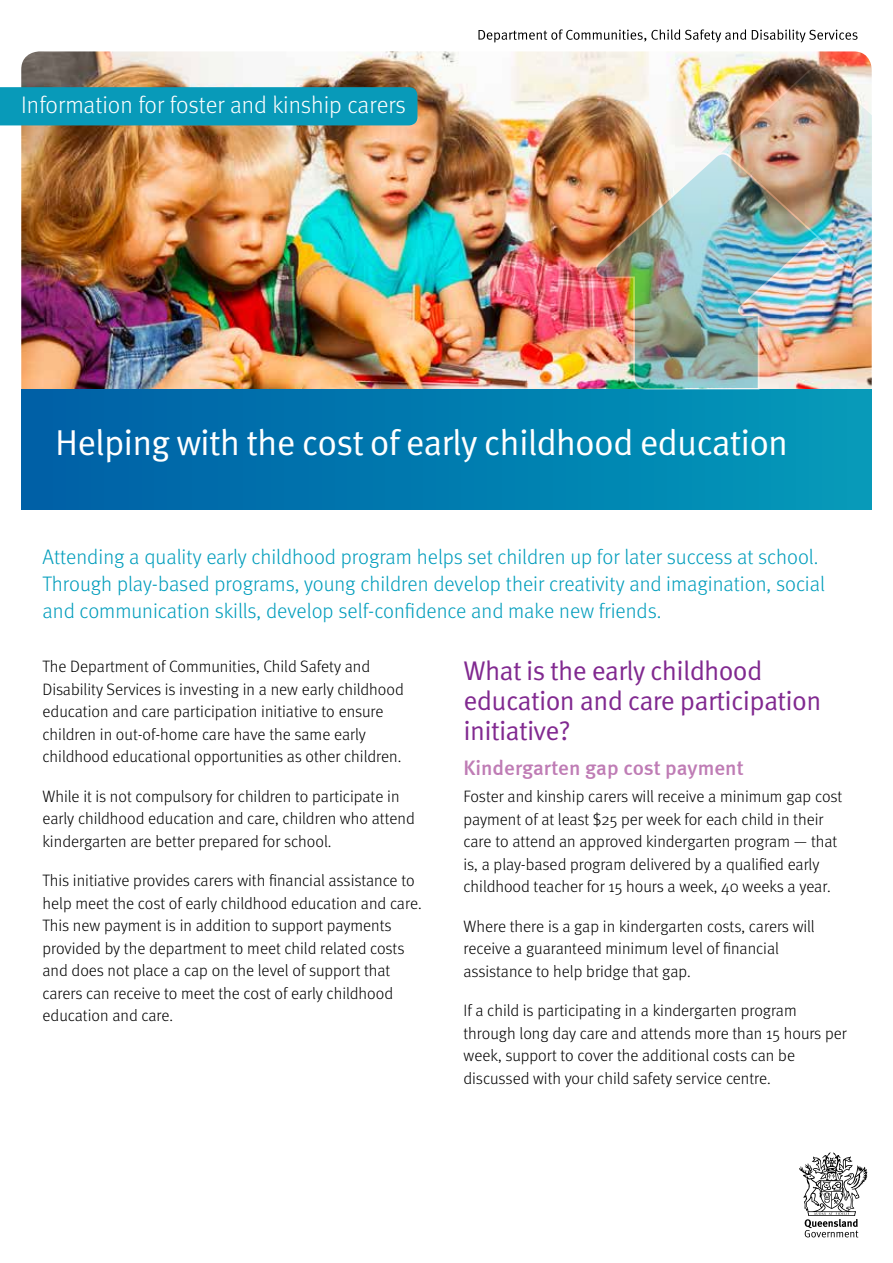
<style>
.page{position:relative;width:893px;height:1263px;background:#fff}
.page>*{position:absolute;margin:0;border:0;box-sizing:border-box;transform-origin:0 0}
.t1{font:36px "Meta OT Norm";letter-spacing:-.025em;color:#fff}
.t2{font:27px/30px "Meta OT Norm";letter-spacing:-.025em;color:#812990}
.t3{font:300 24px "Meta OT";color:#fff}
.t4{font:300 21px/27px "Meta OT";color:#009dbc}
.t5{font:21px "Meta Medium LF";color:#bf7cb5}
.t6{font:300 16.5px/22.5px "Meta OT";color:#000}
</style>
<div class="page">
<svg style="left:799px;top:1152px;width:68px;height:85px"></svg>
<svg style="left:478px;top:29px;width:379px;height:14px"></svg>
<img style="left:21px;top:51px;width:851px;height:339px">
<div style="left:21px;top:390px;width:851px;height:119px;background:linear-gradient(to right,#005ea5,#039ab9)"></div>
<img style="left:667px;top:67px;width:205px;height:324px">
<img style="left:594px;top:152px;width:237px;height:239px">
<div style="left:0;top:87px;width:417px;height:38px;background:#089ab9"></div>
<h3 class="t3" style="left:21px;top:91px;width:386px">Information for foster and kinship carers</h3>
<h1 class="t1" style="left:55px;top:421px;width:734px">Helping with the cost of early childhood education</h1>
<p class="t4" style="left:43px;top:543px;width:784px">Attending a quality early childhood program helps set children up for later success at school.<br>Through play-based programs, young children develop their creativity and imagination, social and communication skills, develop self-confidence and make new friends.</p>
<p class="t6" style="left:43px;top:656px;width:363px">The Department of Communities, Child Safety and Disability Services is investing in a new early childhood education and care participation initiative to ensure children in out-of-home care have the same early childhood educational opportunities as other children.</p>
<p class="t6" style="left:43px;top:785px;width:374px">While it is not compulsory for children to participate in early childhood education and care, children who attend kindergarten are better prepared for school.</p>
<p class="t6" style="left:43px;top:870px;width:381px">This initiative provides carers with financial assistance to help meet the cost of early childhood education and care.<br>This new payment is in addition to support payments provided by the department to meet child related costs and does not place a cap on the level of support that carers can receive to meet the cost of early childhood education and care.</p>
<h2 class="t2" style="left:463px;top:656px;width:359px">What is the early childhood education and care participation initiative?</h2>
<p class="t5" style="left:463px;top:756px;width:282px">Kindergarten gap cost payment</p>
<p class="t6" style="left:463px;top:785px;width:380px">Foster and kinship carers will receive a minimum gap cost payment of at least $25 per week for each child in their care to attend an approved kindergarten program — that is, a play-based program delivered by a qualified early childhood teacher for 15 hours a week, 40 weeks a year.</p>
<p class="t6" style="left:463px;top:915px;width:353px">Where there is a gap in kindergarten costs, carers will receive a guaranteed minimum level of financial assistance to help bridge that gap.</p>
<p class="t6" style="left:463px;top:1000px;width:385px">If a child is participating in a kindergarten program through long day care and attends more than 15 hours per week, support to cover the additional costs can be discussed with your child safety service centre.</p>
</div>
